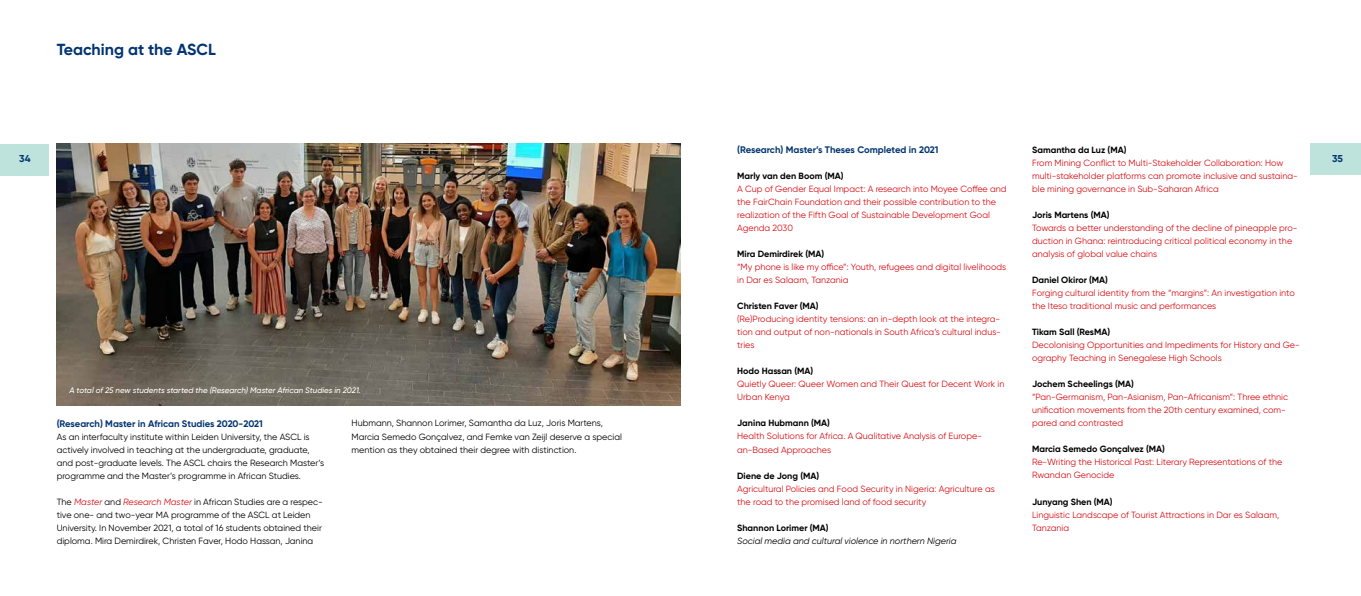
<style>
.page{position:relative;width:1361px;height:596px;background:#fff}
.page>*{position:absolute;margin:0;border:0;box-sizing:border-box;transform-origin:0 0}
.t1{font:700 16px "Gilroy";letter-spacing:-.005em;color:#033572}
.t2{font:700 10px "Gilroy";color:#033572}
.t3{font:700 9.5px "Gilroy";letter-spacing:-.005em;color:#033572}
.t4{font:9px/13px "Gilroy";color:#d71117}
.t5{font:9px/13px "Gilroy";color:#000}
.t6{font:700 9px "Gilroy";color:#000}
.t7{font:italic 9px "Gilroy";color:#000}
.t8{font:italic 500 8px "Gilroy";letter-spacing:-.005em;color:#fff}
.s1{font-style:italic;color:#d71117}
</style>
<div class="page">
<div style="left:0;top:143px;width:48px;height:32px;background:#bde3dc"></div>
<div style="left:1310px;top:143px;width:51px;height:32px;background:#bde3dc"></div>
<img style="left:57px;top:143px;width:623px;height:262px">
<h1 class="t1" style="left:57px;top:40px;width:161px">Teaching at the ASCL</h1>
<p class="t3" style="left:737px;top:144px;width:203px">(Research) Master’s Theses Completed in 2021</p>
<p class="t6" style="left:737px;top:170px;width:108px">Marly van den Boom (MA)</p>
<p class="t4" style="left:737px;top:182px;width:271px">A Cup of Gender Equal Impact: A research into Moyee Coffee and the FairChain Foundation and their possible contribution to the realization of the Fifth Goal of Sustainable Development Goal Agenda 2030</p>
<p class="t6" style="left:737px;top:248px;width:89px">Mira Demirdirek (MA)</p>
<p class="t4" style="left:737px;top:260px;width:271px">“My phone is like my office”: Youth, refugees and digital livelihoods in Dar es Salaam, Tanzania</p>
<p class="t6" style="left:737px;top:300px;width:83px">Christen Faver (MA)</p>
<p class="t4" style="left:737px;top:312px;width:265px;text-align:justify">(Re)Producing identity tensions: an in-depth look at the integra&shy;tion and output of non-nationals in South Africa’s cultural indus&shy;tries</p>
<p class="t6" style="left:737px;top:365px;width:78px">Hodo Hassan (MA)</p>
<p class="t4" style="left:737px;top:377px;width:269px">Quietly Queer: Queer Women and Their Quest for Decent Work in<br>Urban Kenya</p>
<p class="t6" style="left:737px;top:417px;width:94px">Janina Hubmann (MA)</p>
<p class="t4" style="left:737px;top:429px;width:246px">Health Solutions for Africa. A Qualitative Analysis of Europe&shy;an-Based Approaches</p>
<p class="t6" style="left:737px;top:469px;width:84px">Diene de Jong (MA)</p>
<p class="t4" style="left:737px;top:481px;width:259px">Agricultural Policies and Food Security in Nigeria: Agriculture as the road to the promised land of food security</p>
<p class="t6" style="left:737px;top:521px;width:93px">Shannon Lorimer (MA)</p>
<p class="t7" style="left:737px;top:534px;width:221px">Social media and cultural violence in northern Nigeria</p>
<p class="t6" style="left:1032px;top:144px;width:96px">Samantha da Luz (MA)</p>
<p class="t4" style="left:1032px;top:156px;width:267px">From Mining Conflict to Multi-Stakeholder Collaboration: How multi-stakeholder platforms can promote inclusive and sustaina&shy;ble mining governance in Sub-Saharan Africa</p>
<p class="t6" style="left:1032px;top:209px;width:79px">Joris Martens (MA)</p>
<p class="t4" style="left:1032px;top:221px;width:267px">Towards a better understanding of the decline of pineapple pro&shy;duction in Ghana: reintroducing critical political economy in the analysis of global value chains</p>
<p class="t6" style="left:1032px;top:274px;width:77px">Daniel Okiror (MA)</p>
<p class="t4" style="left:1032px;top:286px;width:264px">Forging cultural identity from the “margins”: An investigation into the Iteso traditional music and performances</p>
<p class="t6" style="left:1032px;top:326px;width:80px">Tikam Sall (ResMA)</p>
<p class="t4" style="left:1032px;top:338px;width:269px">Decolonising Opportunities and Impediments for History and Ge&shy;ography Teaching in Senegalese High Schools</p>
<p class="t6" style="left:1032px;top:378px;width:103px">Jochem Scheelings (MA)</p>
<p class="t4" style="left:1032px;top:390px;width:257px">“Pan-Germanism, Pan-Asianism, Pan-Africanism”: Three ethnic unification movements from the 20th century examined, com&shy;pared and contrasted</p>
<p class="t6" style="left:1032px;top:443px;width:134px">Marcia Semedo Gonçalvez (MA)</p>
<p class="t4" style="left:1032px;top:455px;width:252px">Re-Writing the Historical Past: Literary Representations of the<br>Rwandan Genocide</p>
<p class="t6" style="left:1032px;top:495px;width:82px">Junyang Shen (MA)</p>
<p class="t4" style="left:1032px;top:507px;width:249px">Linguistic Landscape of Tourist Attractions in Dar es Salaam,<br>Tanzania</p>
<p class="t2" style="left:19px;top:152px;width:13px">34</p>
<p class="t2" style="left:1332px;top:152px;width:12px">35</p>
<p class="t8" style="left:69px;top:385px;width:293px">A total of 25 new students started the (Research) Master African Studies in 2021.</p>
<p class="t3" style="left:57px;top:417px;width:208px">(Research) Master in African Studies 2020-2021</p>
<p class="t5" style="left:57px;top:429px;width:269px">As an interfaculty institute within Leiden University, the ASCL is actively involved in teaching at the undergraduate, graduate, and post-graduate levels. The ASCL chairs the Research Master’s programme and the Master’s programme in African Studies.</p>
<p class="t5" style="left:57px;top:494px;width:268px">The <span class="s1">Master</span> and <span class="s1">Research Master</span> in African Studies are a respec&shy;tive one- and two-year MA programme of the ASCL at Leiden University. In November 2021, a total of 16 students obtained their diploma. Mira Demirdirek, Christen Faver, Hodo Hassan, Janina</p>
<p class="t5" style="left:351px;top:416px;width:272px">Hubmann, Shannon Lorimer, Samantha da Luz, Joris Martens,<br>Marcia Semedo Gonçalvez, and Femke van Zeijl deserve a special mention as they obtained their degree with distinction.</p>
</div>
